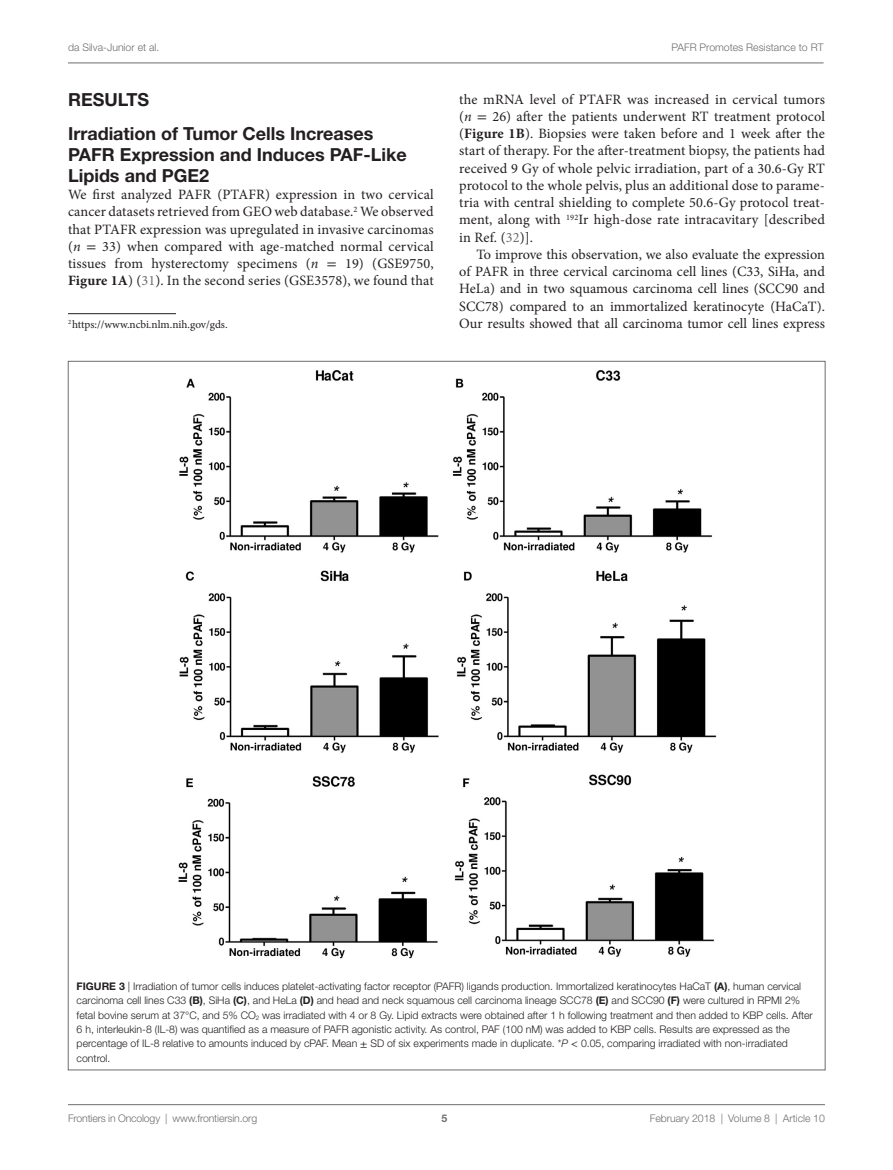
<style>
.page{position:relative;width:893px;height:1170px;background:#fff}
.page>*{position:absolute;margin:0;border:0;box-sizing:border-box;transform-origin:0 0}
.t1{font:700 18px/33.8px "Helvetica Neue LT Std";color:#231f20}
.t2{font:14.25px/17.2px "Minion Pro";letter-spacing:.005em;color:#231f20;text-align:justify}
.t3{font:11.25px "Minion Pro";letter-spacing:-.005em;color:#231f20}
.t4{font:300 10.5px/14.2px "Helvetica Neue LT Std";color:#231f20}
.t5{font:300 10.5px "Helvetica Neue LT Std";color:#6c6d70}
.t6{font:700 10.5px "Helvetica Neue LT Std";color:#6c6d70}
.s1{font-style:italic}
.s2{font-family:"STIX General"}
.s3{font-weight:700}
.s4{color:#6c6d70}
.s5{font-family:"STIX General";font-weight:400}
</style>
<div class="page">
<img style="left:178px;top:370px;width:539px;height:589px">
<hr style="left:68px;top:1104px;width:757px;height:1px;background:#6c6d70">
<hr style="left:68px;top:63px;width:756px;height:1px;background:#6c6d70">
<hr style="left:68px;top:313px;width:108px;height:1px;background:#231f20">
<p class="t5" style="left:68px;top:41px;width:93px">da Silva-Junior et al.</p>
<p class="t5" style="left:672px;top:41px;width:153px">PAFR Promotes Resistance to RT</p>
<p class="t1" style="left:68px;top:82px;width:307px;text-indent:36px">ULTS<br>Irradiation of Tumor Cells Increases</p>
<p class="t1" style="left:68px;top:143px;width:340px;line-height:21px">PAFR Expression and Induces PAF-Like<br>Lipids and PGE2</p>
<p class="t2" style="left:68px;top:186px;width:367px">We first analyzed PAFR (PTAFR) expression in two cervical cancer datasets retrieved from GEO web database.<sup>2</sup> We observed that PTAFR expression was upregulated in invasive carcinomas (<span class="s1">n</span> <span class="s2">=</span> 33) when compared with age-matched normal cervical tissues from hysterectomy specimens (<span class="s1">n</span> <span class="s2">=</span> 19) (GSE9750, <span class="s3">Figure 1A</span>) (<span class="s4">31</span>). In the second series (GSE3578), we found that</p>
<p class="t3" style="left:68px;top:317px;width:161px"><sup>2</sup>https://www.ncbi.nlm.nih.gov/gds.</p>
<p class="t1" style="left:68px;top:82px;width:13px">RES</p>
<p class="t2" style="left:459px;top:90px;width:367px">the mRNA level of PTAFR was increased in cervical tumors (<span class="s1">n</span> <span class="s2">=</span> 26) after the patients underwent RT treatment protocol (<span class="s3">Figure 1B</span>). Biopsies were taken before and 1 week after the start of therapy. For the after-treatment biopsy, the patients had received 9 Gy of whole pelvic irradiation, part of a 30.6-Gy RT protocol to the whole pelvis, plus an additional dose to parame&shy;tria with central shielding to complete 50.6-Gy protocol treat&shy;ment, along with <sup>192</sup>Ir high-dose rate intracavitary [described in Ref. (<span class="s4">32</span>)].</p>
<p class="t2" style="left:459px;top:246px;width:367px;text-indent:17px">To improve this observation, we also evaluate the expression of PAFR in three cervical carcinoma cell lines (C33, SiHa, and HeLa) and in two squamous carcinoma cell lines (SCC90 and SCC78) compared to an immortalized keratinocyte (HaCaT).<br>Our results showed that all carcinoma tumor cell lines express</p>
<p class="t4" style="left:77px;top:979px;width:738px"><span class="s3">FIG URE 3</span> | Irradiation of tumor cells induces platelet-activating factor receptor (PAFR) ligands production. Immortalized keratinocytes HaCaT <span class="s3">(A)</span>, human cervical carcinoma cell lines C33 <span class="s3">(B)</span>, SiHa <span class="s3">(C)</span>, and HeLa <span class="s3">(D)</span> and head and neck squamous cell carcinoma lineage SCC78 <span class="s3">(E)</span> and SCC90 <span class="s3">(F)</span> were cultured in RPMI 2% fetal bovine serum at 37°C, and 5% CO<sub>2</sub> was irradiated with 4 or 8 Gy. Lipid extracts were obtained after 1 h following treatment and then added to KBP cells. After 6 h, interleukin-8 (IL-8) was quantified as a measure of PAFR agonistic activity. As control, PAF (100 nM) was added to KBP cells. Results are expressed as the percentage of IL-8 relative to amounts induced by cPAF. Mean <span class="s5">±</span> SD of six experiments made in duplicate. *<span class="s1">P</span> <span class="s5">&lt;</span> 0.05, comparing irradiated with non-irradiated control.</p>
<p class="t5" style="left:68px;top:1111px;width:191px">Frontiers in Oncology | www.frontiersin.org</p>
<p class="t5" style="left:650px;top:1111px;width:177px">February 2018 | Volume 8 | Article 10</p>
<p class="t6" style="left:441px;top:1111px;width:7px">5</p>
</div>
